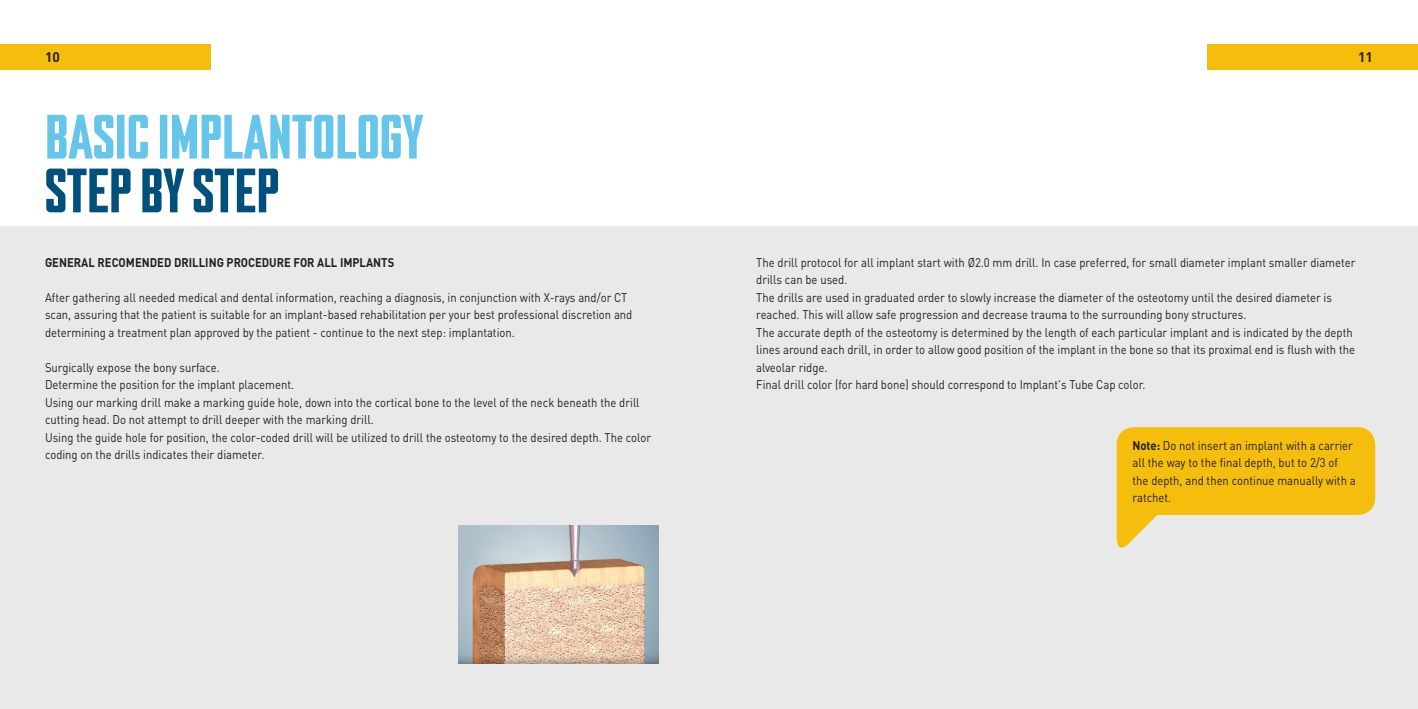
<style>
.page{position:relative;width:1418px;height:709px;background:#fff}
.page>*{position:absolute;margin:0;border:0;box-sizing:border-box;transform-origin:0 0}
.t1{font:62.5px "Mandatory 29";color:#66c5eb}
.t2{font:62.5px "Mandatory 29";color:#00507c}
.t3{font:700 13.75px "DINOT";color:#231f20}
.t4{font:12.5px/17.5px "DINOT";color:#231f20;scale:.9 1}
.t5{font:700 12.5px "DINOT";color:#231f20;scale:.9 1}
.s1{font-weight:700}
</style>
<div class="page">
<div style="left:1207px;top:44px;width:210px;height:26px;background:#f5be0d"></div>
<div style="left:0;top:44px;width:211px;height:26px;background:#f5be0d"></div>
<div style="left:0;top:226px;width:1417px;height:483px;background:#e9e9e9"></div>
<svg style="left:1116px;top:427px;width:259px;height:121px"></svg>
<img style="left:459px;top:526px;width:200px;height:138px">
<p class="t3" style="left:45px;top:48px;width:16px">10</p>
<p class="t3" style="left:1357px;top:48px;width:16px">11</p>
<h1 class="t1" style="left:45px;top:98px;width:380px">BASIC IMPLANTOLOGY</h1>
<h1 class="t2" style="left:45px;top:152px;width:236px">STEP BY STEP</h1>
<p class="t5" style="left:45px;top:254px;width:390px">GENERAL RECOMENDED DRILLING PROCEDURE FOR ALL IMPLANTS</p>
<p class="t4" style="left:45px;top:288px;width:654px">After gathering all needed medical and dental information, reaching a diagnosis, in conjunction with X-rays and/or CT scan, assuring that the patient is suitable for an implant-based rehabilitation per your best professional discretion and determining a treatment plan approved by the patient - continue to the next step: implantation.</p>
<p class="t4" style="left:45px;top:358px;width:675px">Surgically expose the bony surface.<br>Determine the position for the implant placement.<br>Using our marking drill make a marking guide hole, down into the cortical bone to the level of the neck beneath the drill cutting head. Do not attempt to drill deeper with the marking drill.<br>Using the guide hole for position, the color-coded drill will be utilized to drill the osteotomy to the desired depth. The color coding on the drills indicates their diameter.</p>
<p class="t4" style="left:756px;top:253px;width:667px">The drill protocol for all implant start with Ø2.0 mm drill. In case preferred, for small diameter implant smaller diameter drills can be used.<br>The drills are used in graduated order to slowly increase the diameter of the osteotomy until the desired diameter is reached. This will allow safe progression and decrease trauma to the surrounding bony structures.<br>The accurate depth of the osteotomy is determined by the length of each particular implant and is indicated by the depth lines around each drill, in order to allow good position of the implant in the bone so that its proximal end is flush with the alveolar ridge.<br>Final drill color (for hard bone) should correspond to Implant's Tube Cap color.</p>
<p class="t4" style="left:1132px;top:436px;width:249px"><span class="s1">Note:</span> Do not insert an implant with a carrier all the way to the final depth, but to 2/3 of the depth, and then continue manually with a ratchet.</p>
</div>
